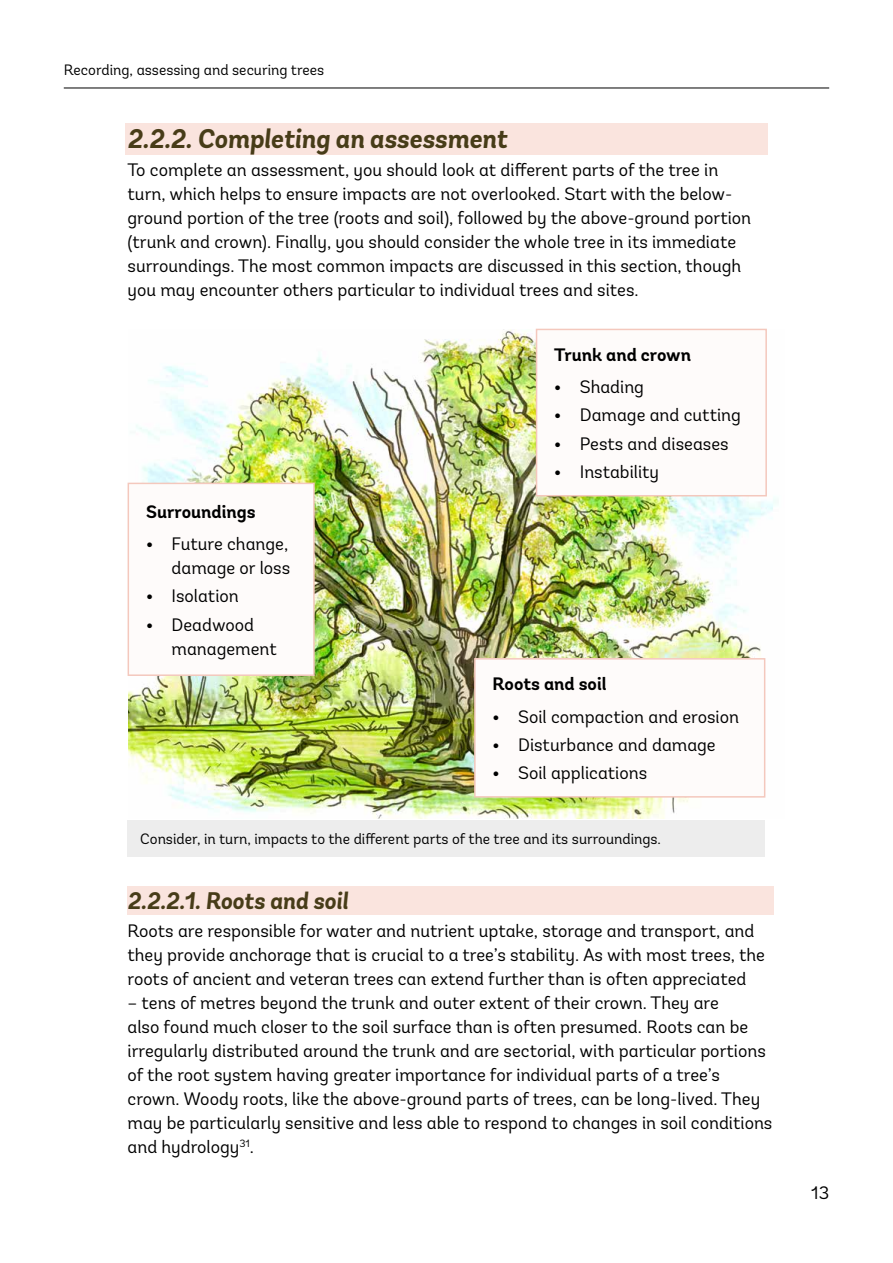
<style>
.page{position:relative;width:893px;height:1263px;background:#fff}
.page>*{position:absolute;margin:0;border:0;box-sizing:border-box;transform-origin:0 0}
.t1{font:italic 700 27px "Andes";color:#473c18}
.t2{font:italic 700 24px "Andes";color:#473c18}
.t3{font:18px/24px "Andes";color:#000}
.t4{font:700 18px "Andes";color:#000}
.t5{font:15px "Andes";color:#000}
.s1{font-weight:700}
</style>
<div class="page">
<hr style="left:64px;top:88px;width:765px;height:1px;background:#000">
<div style="left:125px;top:123px;width:642px;height:32px;background:#fae4de"></div>
<img style="left:128px;top:329px;width:650px;height:489px">
<div style="left:536px;top:329px;width:230px;height:167px;background:#fefbfa"></div>
<div style="left:536px;top:329px;width:231px;height:167px;border:2px solid #f4c8bd"></div>
<div style="left:475px;top:659px;width:290px;height:138px;background:#fefbfa"></div>
<div style="left:474px;top:658px;width:291px;height:140px;border:2px solid #f4c8bd"></div>
<div style="left:128px;top:483px;width:186px;height:192px;background:#fefbfa"></div>
<div style="left:128px;top:483px;width:187px;height:193px;border:2px solid #f4c8bd"></div>
<div style="left:128px;top:886px;width:646px;height:29px;background:#fae4de"></div>
<div style="left:128px;top:820px;width:637px;height:37px;background:#ededed"></div>
<p class="t5" style="left:64px;top:61px;width:262px">Recording, assessing and securing trees</p>
<h1 class="t1" style="left:128px;top:122px;width:381px">2.2.2. Completing an assessment</h1>
<p class="t3" style="left:128px;top:158px;width:625px">To complete an assessment, you should look at different parts of the tree in turn, which helps to ensure impacts are not overlooked. Start with the below&shy;ground portion of the tree (roots and soil), followed by the above-ground portion (trunk and crown). Finally, you should consider the whole tree in its immediate surroundings. The most common impacts are discussed in this section, though you may encounter others particular to individual trees and sites.</p>
<p class="t4" style="left:146px;top:500px;width:111px">Surroundings</p>
<p class="t3" style="left:146px;top:532px;width:146px;text-align:right"><span class="s1">•</span> Future change, damage or loss</p>
<p class="t3" style="left:146px;top:584px;width:94px"><span class="s1">•</span> Isolation</p>
<p class="t3" style="left:172px;top:612px;width:107px;text-indent:-26px"><span class="s1">•</span> Deadwood management</p>
<p class="t4" style="left:554px;top:343px;width:138px">Trunk and crown</p>
<p class="t3" style="left:554px;top:375px;width:91px"><span class="s1">•</span> Shading</p>
<p class="t3" style="left:554px;top:403px;width:188px"><span class="s1">•</span> Damage and cutting</p>
<p class="t3" style="left:554px;top:431px;width:176px"><span class="s1">•</span> Pests and diseases</p>
<p class="t3" style="left:554px;top:460px;width:106px"><span class="s1">•</span> Instability</p>
<p class="t4" style="left:493px;top:673px;width:115px">Roots and soil</p>
<p class="t3" style="left:493px;top:704px;width:248px"><span class="s1">•</span> Soil compaction and erosion</p>
<p class="t3" style="left:493px;top:733px;width:225px"><span class="s1">•</span> Disturbance and damage</p>
<p class="t3" style="left:493px;top:761px;width:156px"><span class="s1">•</span> Soil applications</p>
<p class="t5" style="left:140px;top:830px;width:522px">Consider, in turn, impacts to the different parts of the tree and its surroundings.</p>
<h2 class="t2" style="left:128px;top:885px;width:222px">2.2.2.1. Roots and soil</h2>
<p class="t3" style="left:128px;top:919px;width:639px">Roots are responsible for water and nutrient uptake, storage and transport, and they provide anchorage that is crucial to a tree’s stability. As with most trees, the roots of ancient and veteran trees can extend further than is often appreciated</p>
<p class="t3" style="left:128px;top:991px;width:646px">– tens of metres beyond the trunk and outer extent of their crown. They are<br>also found much closer to the soil surface than is often presumed. Roots can be irregularly distributed around the trunk and are sectorial, with particular portions of the root system having greater importance for individual parts of a tree’s crown. Woody roots, like the above-ground parts of trees, can be long-lived. They may be particularly sensitive and less able to respond to changes in soil conditions and hydrology<sup>31</sup>.</p>
<p class="t3" style="left:811px;top:1181px;width:19px">13</p>
</div>
